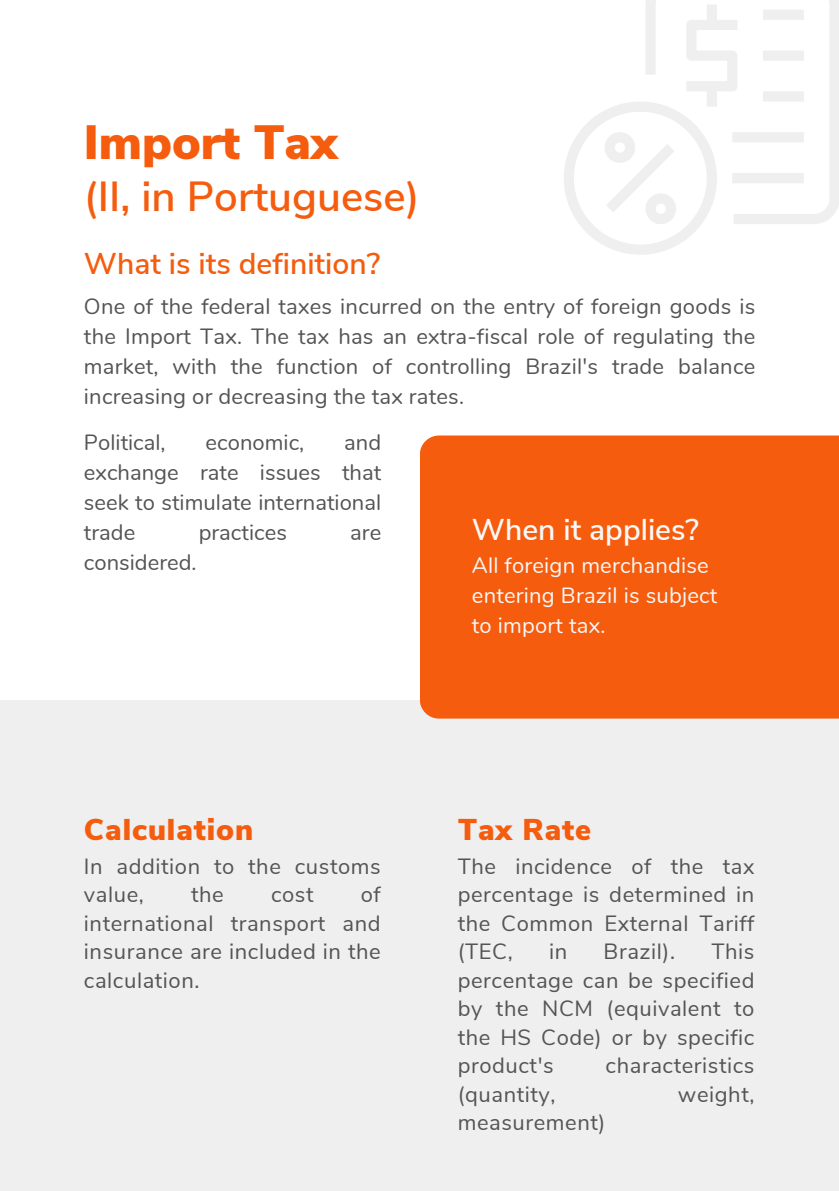
<style>
.page{position:relative;width:839px;height:1191px;background:#fff}
.page>*{position:absolute;margin:0;border:0;box-sizing:border-box;transform-origin:0 0}
.t1{font:900 48px "Nunito Sans";color:#f55c0e}
.t2{font:600 42px "Nunito Sans";color:#f55c0e}
.t3{font:600 30px "Nunito Sans";color:#f55c0e}
.t4{font:900 30px "Nunito Sans";letter-spacing:.03em;color:#f55c0e}
.t5{font:600 30px "Nunito Sans";color:#f8f8f8}
.t6{font:22px/28.4px "Nunito Sans";letter-spacing:.025em;color:#545454;text-align:justify}
.t7{font:22px/30px "Nunito";color:#545454;text-align:justify}
.t8{font:22px/30px "Nunito";letter-spacing:.01em;color:#f8f8f8}
</style>
<div class="page">
<div style="left:0;top:700px;width:838px;height:491px;background:#efefef"></div>
<svg style="left:564px;top:0;width:274px;height:255px"></svg>
<div style="left:420px;top:436px;width:418px;height:283px;background:#f55c0e"></div>
<p class="t1" style="left:84px;top:110px;width:255px">Import Tax</p>
<p class="t2" style="left:84px;top:169px;width:337px">(II, in Portuguese)</p>
<p class="t3" style="left:84px;top:244px;width:298px">What is its definition?</p>
<p class="t7" style="left:84px;top:292px;width:673px">One of the federal taxes incurred on the entry of foreign goods is the Import Tax. The tax has an extra-fiscal role of regulating the market, with the function of controlling Brazil's trade balance increasing or decreasing the tax rates.</p>
<h2 class="t7" style="left:84px;top:428px;width:299px;text-indent:260px">and exchange rate issues that seek to stimulate international trade</h2>
<h2 class="t7" style="left:84px;top:428px;width:83px">Political,</h2>
<h2 class="t7" style="left:206px;top:428px;width:100px">economic,</h2>
<h2 class="t7" style="left:199px;top:518px;width:90px">practices</h2>
<h2 class="t7" style="left:350px;top:518px;width:33px">are</h2>
<h2 class="t7" style="left:84px;top:548px;width:114px">considered.</h2>
<h2 class="t4" style="left:84px;top:810px;width:171px">Calculation</h2>
<p class="t6" style="left:84px;top:852px;width:298px">In addition to the customs value,</p>
<p class="t6" style="left:84px;top:881px;width:298px;text-indent:277px">of international transport and insurance are included in the calculation.</p>
<p class="t6" style="left:191px;top:881px;width:34px">the</p>
<p class="t6" style="left:271px;top:881px;width:44px">cost</p>
<h2 class="t5" style="left:472px;top:510px;width:229px">When it applies?</h2>
<h1 class="t8" style="left:472px;top:551px;width:247px">All foreign merchandise entering Brazil is subject to import tax.</h1>
<h2 class="t4" style="left:458px;top:810px;width:135px">Tax Rate</h2>
<p class="t6" style="left:457px;top:853px;width:298px">The incidence of the tax percentage is determined in the Common External Tariff (TEC,</p>
<p class="t6" style="left:549px;top:938px;width:20px">in</p>
<p class="t6" style="left:603px;top:938px;width:73px">Brazil).</p>
<p class="t6" style="left:457px;top:938px;width:298px;text-indent:254px">This percentage can be specified by the NCM (equivalent to the HS Code) or by specific product's</p>
<p class="t6" style="left:605px;top:1052px;width:150px">characteristics</p>
<p class="t6" style="left:457px;top:1081px;width:99px">(quantity,</p>
<p class="t6" style="left:678px;top:1081px;width:78px">weight,</p>
<p class="t6" style="left:457px;top:1109px;width:149px">measurement)</p>
</div>
